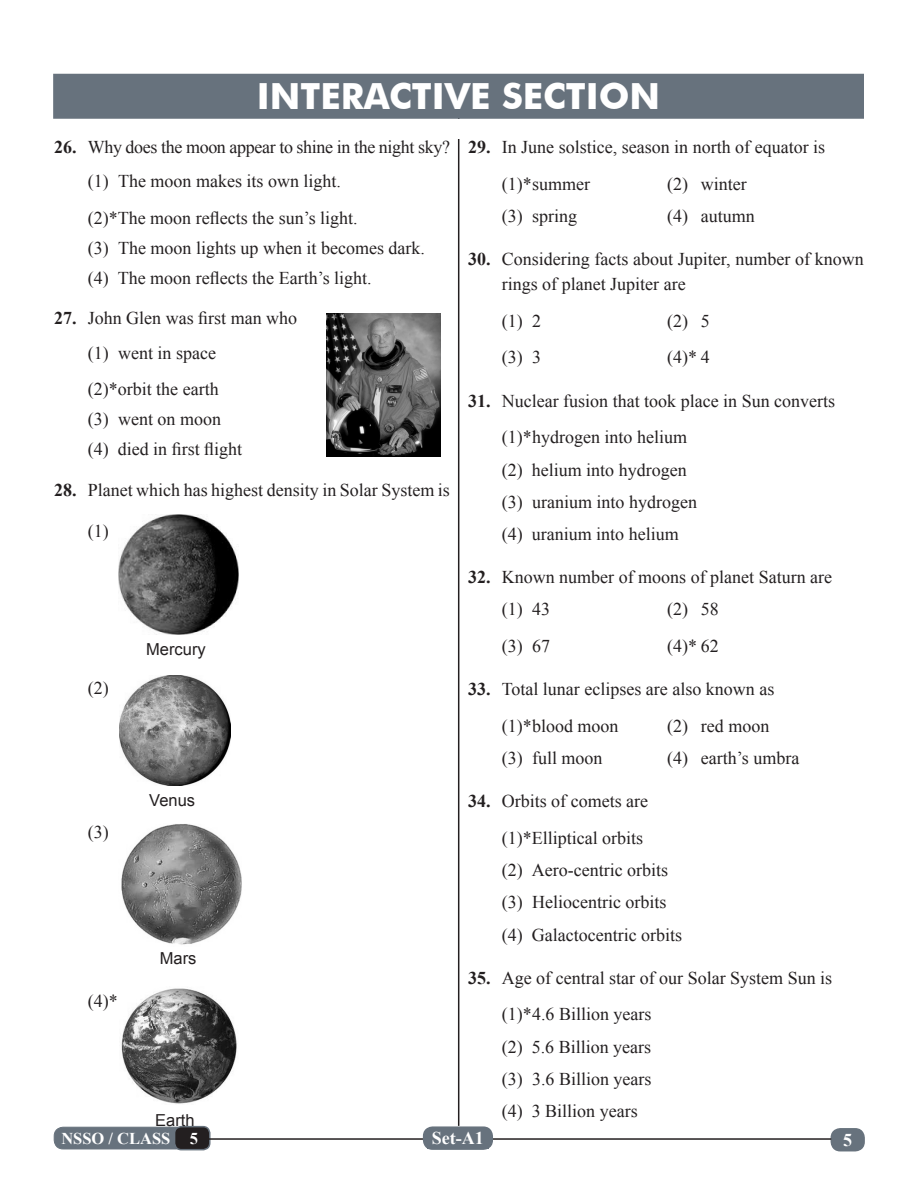
<style>
.page{position:relative;width:918px;height:1188px;background:#fff}
.page>*{position:absolute;margin:0;border:0;box-sizing:border-box;transform-origin:0 0}
.Centre_Head{font:700 36px "Futura BT";color:#fff}
.Question__a_-_d{font:18px "Times New Roman";color:#231f20}
.Question{font:18px/25.5px "Times New Roman";color:#231f20}
.Question-2{font:18px "Times New Roman";letter-spacing:-.02em;color:#231f20}
.t1{font:700 18px "Times New Roman";color:#fff}
.Question__a_-_d-2{font:16.5px "Arial";color:#231f20}
.t2{font:700 16.5px "Times New Roman";color:#fff}
.s1{font-weight:700}
</style>
<div class="page">
<div style="left:831px;top:1129px;width:33px;height:22px;background:#67727d;border-radius:9px"></div>
<div style="left:831px;top:1128px;width:34px;height:23px;border:2px solid #67727d;border-radius:9px"></div>
<div style="left:54px;top:1127px;width:131px;height:22px;background:#67727d;border-radius:9px"></div>
<div style="left:54px;top:1127px;width:131px;height:22px;border:1px solid #67727d;border-radius:9px"></div>
<div style="left:175px;top:1127px;width:35px;height:23px;background:#231f20;border-radius:7px"></div>
<div style="left:174px;top:1126px;width:37px;height:24px;border:2px solid #67727d;border-radius:7px"></div>
<hr style="left:458px;top:74px;width:1px;height:1052px;background:#231f20">
<hr style="left:209px;top:1138px;width:622px;height:2px;background:#231f20">
<div style="left:424px;top:1127px;width:68px;height:22px;background:#67727d;border-radius:9px"></div>
<div style="left:423px;top:1126px;width:70px;height:24px;border:2px solid #67727d;border-radius:9px"></div>
<div style="left:427px;top:1132px;width:61px;height:16px;background:#67727d"></div>
<img style="left:118px;top:514px;width:120px;height:121px">
<img style="left:119px;top:675px;width:111px;height:111px">
<img style="left:121px;top:824px;width:121px;height:121px">
<img style="left:121px;top:988px;width:116px;height:116px">
<img style="left:327px;top:313px;width:113px;height:144px">
<div style="left:53px;top:74px;width:811px;height:45px;background:#67727d"></div>
<div style="left:449px;top:119px;width:19px;height:20px;background:#fff"></div>
<p class="Centre_Head" style="left:257px;top:75px;width:405px">INTERACTIVE SECTION</p>
<p class="Question-2" style="left:54px;top:135px;width:397px"><span class="s1">26.</span> Why does the moon appear to shine in the night sky?</p>
<p class="Question__a_-_d" style="left:88px;top:169px;width:255px">(1) The moon makes its own light.</p>
<p class="Question__a_-_d" style="left:88px;top:206px;width:271px">(2)* The moon reflects the sun’s light.</p>
<p class="Question__a_-_d" style="left:88px;top:236px;width:339px">(3) The moon lights up when it becomes dark.</p>
<p class="Question__a_-_d" style="left:88px;top:266px;width:285px">(4) The moon reflects the Earth’s light.</p>
<p class="Question" style="left:54px;top:305px;width:245px"><span class="s1">27.</span> John Glen was first man who</p>
<p class="Question__a_-_d" style="left:88px;top:340px;width:130px">(1) went in space</p>
<p class="Question__a_-_d" style="left:88px;top:377px;width:132px">(2)*orbit the earth</p>
<p class="Question__a_-_d" style="left:88px;top:407px;width:135px">(3) went on moon</p>
<p class="Question__a_-_d" style="left:88px;top:437px;width:156px">(4) died in first flight</p>
<p class="Question" style="left:54px;top:477px;width:397px"><span class="s1">28.</span> Planet which has highest density in Solar System is</p>
<p class="Question__a_-_d" style="left:88px;top:519px;width:22px">(1)</p>
<p class="Question__a_-_d" style="left:88px;top:676px;width:22px">(2)</p>
<p class="Question__a_-_d" style="left:88px;top:820px;width:22px">(3)</p>
<p class="Question__a_-_d-2" style="left:146px;top:639px;width:61px">Mercury</p>
<p class="Question__a_-_d-2" style="left:149px;top:790px;width:47px">Venus</p>
<p class="Question__a_-_d" style="left:88px;top:989px;width:31px">(4)*</p>
<p class="Question__a_-_d-2" style="left:160px;top:947px;width:38px">Mars</p>
<p class="Question__a_-_d-2" style="left:155px;top:1109px;width:41px">Earth</p>
<p class="Question" style="left:468px;top:134px;width:359px"><span class="s1">29.</span> In June solstice, season in north of equator is</p>
<p class="Question__a_-_d" style="left:502px;top:172px;width:90px">(1)*summer</p>
<p class="Question__a_-_d" style="left:667px;top:172px;width:81px">(2) winter</p>
<p class="Question__a_-_d" style="left:502px;top:204px;width:77px">(3) spring</p>
<p class="Question__a_-_d" style="left:667px;top:204px;width:89px">(4) autumn</p>
<p class="Question" style="left:502px;top:246px;width:364px;text-indent:-34px"><span class="s1">30.</span> Considering facts about Jupiter, number of known rings of planet Jupiter are</p>
<p class="Question__a_-_d" style="left:502px;top:309px;width:41px">(1) 2</p>
<p class="Question__a_-_d" style="left:667px;top:309px;width:44px">(2) 5</p>
<p class="Question__a_-_d" style="left:502px;top:345px;width:41px">(3) 3</p>
<p class="Question__a_-_d" style="left:667px;top:345px;width:44px">(4)* 4</p>
<p class="Question" style="left:468px;top:387px;width:369px"><span class="s1">31.</span> Nuclear fusion that took place in Sun converts</p>
<p class="Question__a_-_d" style="left:502px;top:425px;width:187px">(1)*hydrogen into helium</p>
<p class="Question__a_-_d" style="left:502px;top:457px;width:187px">(2) helium into hydrogen</p>
<p class="Question__a_-_d" style="left:502px;top:490px;width:197px">(3) uranium into hydrogen</p>
<p class="Question__a_-_d" style="left:502px;top:522px;width:179px">(4) uranium into helium</p>
<p class="Question" style="left:468px;top:564px;width:366px"><span class="s1">32.</span> Known number of moons of planet Saturn are</p>
<p class="Question__a_-_d" style="left:502px;top:597px;width:50px">(1) 43</p>
<p class="Question__a_-_d" style="left:667px;top:597px;width:53px">(2) 58</p>
<p class="Question__a_-_d" style="left:502px;top:634px;width:50px">(3) 67</p>
<p class="Question__a_-_d" style="left:667px;top:634px;width:53px">(4)* 62</p>
<p class="Question" style="left:468px;top:676px;width:308px"><span class="s1">33.</span> Total lunar eclipses are also known as</p>
<p class="Question__a_-_d" style="left:502px;top:714px;width:118px">(1)*blood moon</p>
<p class="Question__a_-_d" style="left:667px;top:714px;width:104px">(2) red moon</p>
<p class="Question__a_-_d" style="left:502px;top:746px;width:102px">(3) full moon</p>
<p class="Question__a_-_d" style="left:667px;top:746px;width:134px">(4) earth’s umbra</p>
<p class="Question" style="left:468px;top:788px;width:182px"><span class="s1">34.</span> Orbits of comets are</p>
<p class="Question__a_-_d" style="left:502px;top:826px;width:143px">(1)*Elliptical orbits</p>
<p class="Question__a_-_d" style="left:502px;top:858px;width:168px">(2) Aero-centric orbits</p>
<p class="Question__a_-_d" style="left:502px;top:890px;width:166px">(3) Heliocentric orbits</p>
<p class="Question__a_-_d" style="left:502px;top:923px;width:182px">(4) Galactocentric orbits</p>
<p class="Question" style="left:468px;top:965px;width:366px"><span class="s1">35.</span> Age of central star of our Solar System Sun is</p>
<p class="Question__a_-_d" style="left:502px;top:1002px;width:151px">(1)*4.6 Billion years</p>
<p class="Question__a_-_d" style="left:502px;top:1035px;width:151px">(2) 5.6 Billion years</p>
<p class="Question__a_-_d" style="left:502px;top:1067px;width:151px">(3) 3.6 Billion years</p>
<p class="Question__a_-_d" style="left:502px;top:1099px;width:138px">(4) 3 Billion years</p>
<p class="t2" style="left:61px;top:1127px;width:138px">NSSO / CLASS 5</p>
<p class="t1" style="left:432px;top:1126px;width:53px">Set-A1</p>
<p class="t1" style="left:843px;top:1127px;width:10px">5</p>
</div>
